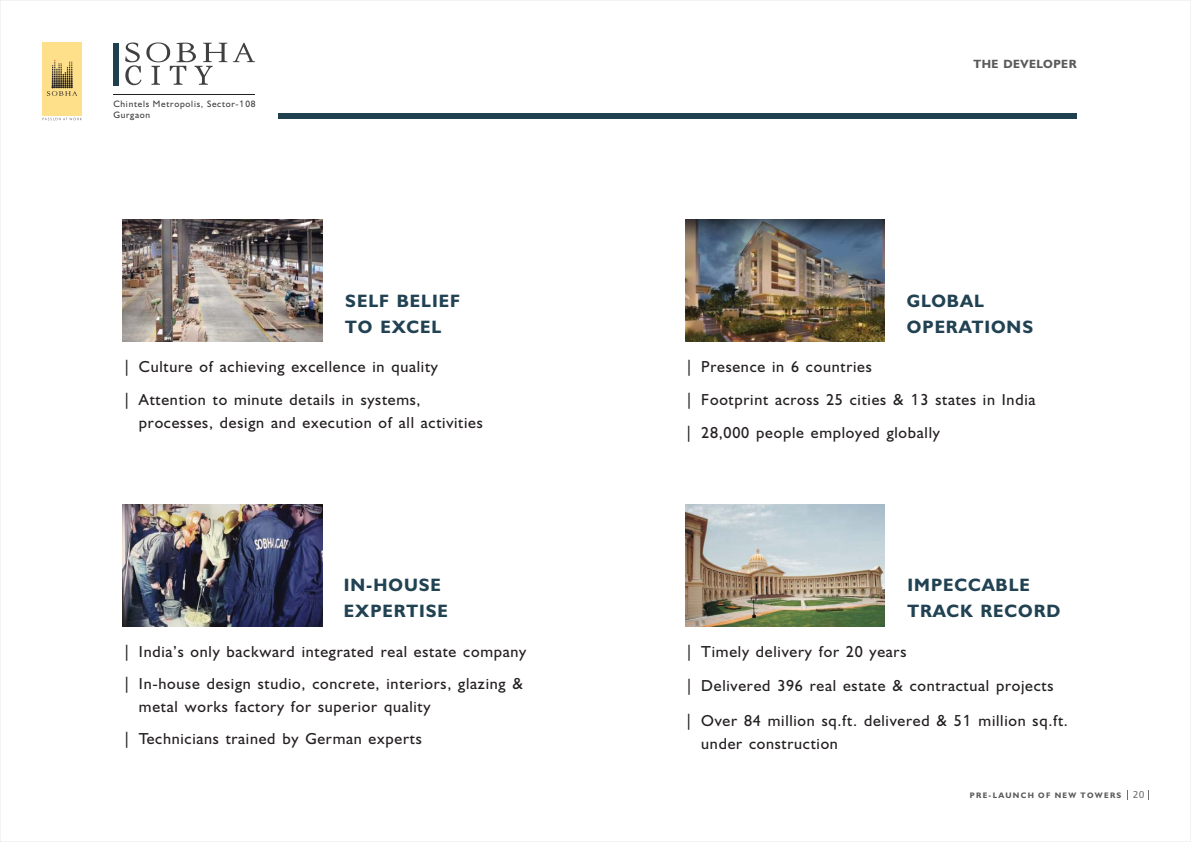
<style>
.page{position:relative;width:1191px;height:842px;background:#fff}
.page>*{position:absolute;margin:0;border:0;box-sizing:border-box;transform-origin:0 0}
.t1{font:700 18px/25.9px "Humanist 521 BT";letter-spacing:.055em;color:#214252}
.t2{font:16px/32.4px "Humanist 521 BT";letter-spacing:.045em;color:#241f21}
.t3{font:700 12px "Humanist 521 BT";letter-spacing:.04em;color:#59595c}
.t4{font:9.3px/11.1px "Humanist 521 BT";letter-spacing:.075em;color:#404040}
.t5{font:700 8px "Humanist 521 BT";letter-spacing:.17em;color:#59595c}
.s1{font-family:"Humanist 777 BT Roman B"}
.s2{font-family:"Humanist 777 BT Roman B";font-weight:400;font-size:10px;color:#6e6e70}
</style>
<div class="page">
<div style="left:0;top:0;width:1191px;height:842px;background:#fff;border:1px solid #e6e8e8"></div>
<div style="left:43px;top:43px;width:39px;height:73px;background:#ffe08a"></div>
<svg style="left:43px;top:118px;width:39px;height:2px"></svg>
<svg style="left:47px;top:60px;width:30px;height:36px"></svg>
<hr style="left:114px;top:94px;width:141px;height:1px;background:#241f21">
<div style="left:114px;top:43px;width:5px;height:42px;background:#1f404f"></div>
<svg style="left:125px;top:43px;width:130px;height:42px"></svg>
<div style="left:278px;top:113px;width:798px;height:6px;background:#1f404f"></div>
<img style="left:123px;top:220px;width:199px;height:122px">
<img style="left:123px;top:504px;width:199px;height:122px">
<img style="left:685px;top:220px;width:200px;height:122px">
<img style="left:685px;top:504px;width:200px;height:122px">
<p class="t4" style="left:113px;top:99px;width:144px">Chintels Metropolis, Sector-<span class="s1">1</span>08<br>Gurgaon</p>
<p class="t1" style="left:345px;top:289px;width:116px">SELF BELIEF<br>TO EXCEL</p>
<p class="t2" style="left:123px;top:352px;width:317px">| Culture of achieving excellence in quality | Attention to minute details in systems,</p>
<p class="t2" style="left:139px;top:407px;width:345px">processes, design and execution of all activities</p>
<p class="t1" style="left:344px;top:574px;width:106px">IN-HOUSE<br>EXPERTISE</p>
<p class="t2" style="left:123px;top:636px;width:405px">| India’s only backward integrated real estate company | In-house design studio, concrete, interiors, glazing &amp;</p>
<p class="t2" style="left:123px;top:692px;width:309px;text-indent:16px">metal works factory for superior quality | Technicians trained by German experts</p>
<p class="t3" style="left:973px;top:59px;width:104px">THE DEVELOPER</p>
<p class="t1" style="left:907px;top:289px;width:128px">GLOBAL<br>OPERATIONS</p>
<p class="t2" style="left:685px;top:352px;width:352px">| Presence in 6 countries<br>| Footprint across 25 cities &amp; <span class="s1">1</span>3 states in India | 28,000 people employed globally</p>
<p class="t1" style="left:907px;top:574px;width:154px">IMPECCABLE<br>TRACK RECORD</p>
<p class="t2" style="left:685px;top:635px;width:384px;line-height:34.5px">| Timely delivery for 20 years<br>| Delivered 396 real estate &amp; contractual projects<br>| Over 84 million sq.ft. delivered &amp; 5<span class="s1">1</span> million sq.ft.</p>
<p class="t2" style="left:701px;top:728px;width:138px">under construction</p>
<p class="t5" style="left:969px;top:792px;width:176px">PRE-LAUNCH OF NEW TOWERS <span class="s2">20</span></p>
</div>
